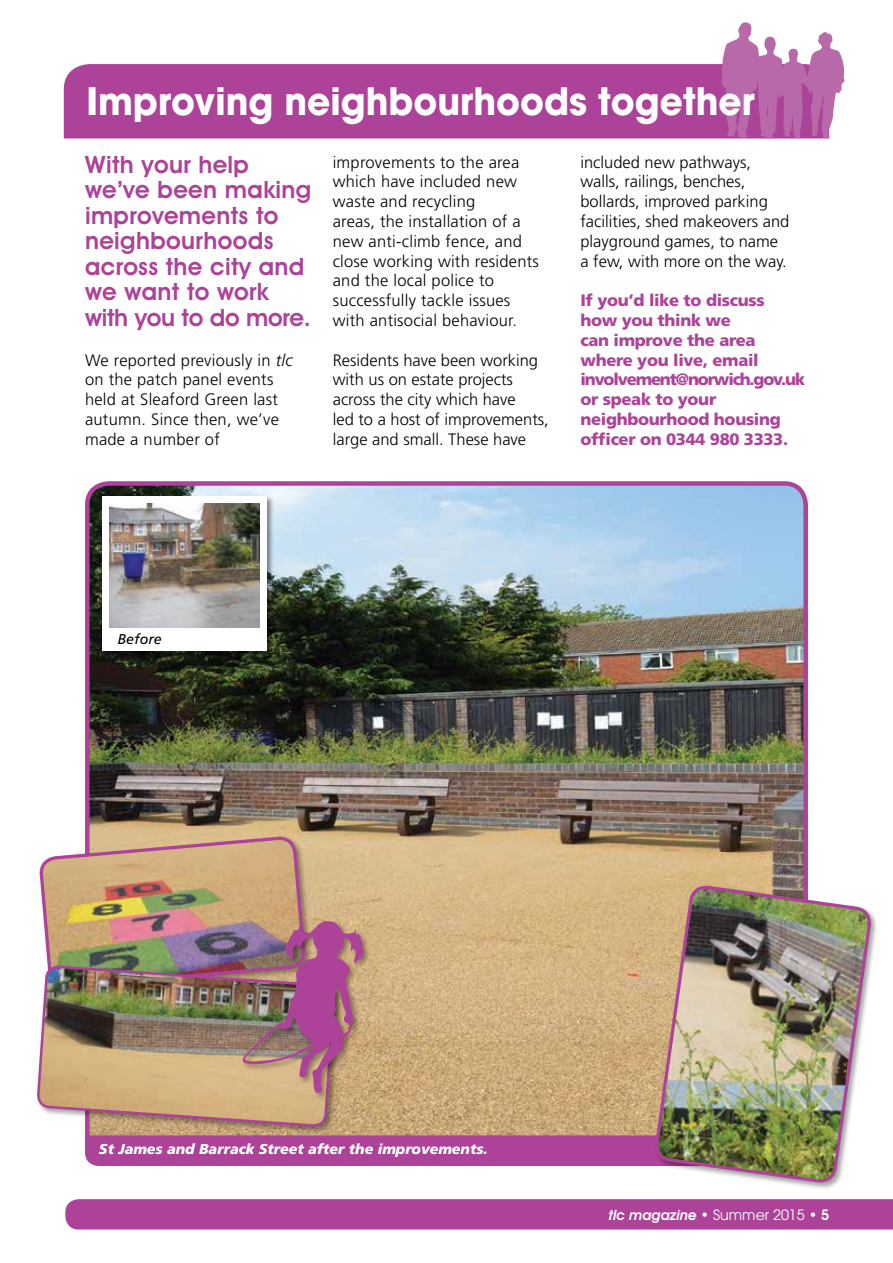
<style>
.page{position:relative;width:893px;height:1263px;background:#fff}
.page>*{position:absolute;margin:0;border:0;box-sizing:border-box;transform-origin:0 0}
.t1{font:700 37.5px "Avant Garde";color:#fff;scale:.96 1}
.t2{font:600 24px/25.5px "Avant Garde IT Cby BT";letter-spacing:.015em;color:#ac4399}
.t3{font:300 16.5px/19.8px "Frutiger";letter-spacing:.015em;color:#000}
.t4{font:900 16.5px/19.8px "Frutiger";letter-spacing:-.02em;color:#ac4399}
.t5{font:italic 900 14.25px "Frutiger";color:#fff}
.t6{font:italic 600 14.25px "Avant Garde IT Cby BT";color:#fff}
.t7{font:italic 14.25px "Frutiger";color:#000}
.s1{font-style:italic}
.s2{font-family:"Avant Garde";font-style:normal}
.s3{font-family:"Avant Garde";font-weight:400;font-style:normal}
</style>
<div class="page">
<div style="left:64px;top:64px;width:657px;height:74px;background:#ac4399"></div>
<div style="left:65px;top:1199px;width:828px;height:30px;background:#ac4399"></div>
<svg style="left:721px;top:22px;width:124px;height:117px"></svg>
<img style="left:90px;top:486px;width:713px;height:649px">
<div style="left:100px;top:495px;width:174px;height:164px;background:#000;opacity:.45"></div>
<div style="left:102px;top:497px;width:165px;height:154px;background:#fff"></div>
<img style="left:109px;top:503px;width:150px;height:125px">
<div style="left:336px;top:1135px;width:317px;height:31px;background:#ac4399"></div>
<div style="left:38px;top:835px;width:275px;height:160px;background:#000;opacity:.35"></div>
<img style="left:40px;top:837px;width:265px;height:127px">
<div style="left:654px;top:884px;width:224px;height:306px;background:#000;opacity:.35"></div>
<img style="left:653px;top:879px;width:220px;height:310px">
<img style="left:37px;top:964px;width:299px;height:202px">
<div style="left:241px;top:919px;width:130px;height:181px;background:#000;opacity:.35"></div>
<img style="left:242px;top:921px;width:122px;height:172px">
<h1 class="t1" style="left:86px;top:77px;width:698px">Improving neighbourhoods together</h1>
<h2 class="t2" style="left:85px;top:152px;width:228px">With your help we’ve been making improvements to neighbourhoods across the city and we want to work with you to do more.</h2>
<p class="t3" style="left:85px;top:350px;width:209px">We reported previously in <span class="s1">tlc </span>on the patch panel events held at Sleaford Green last autumn. Since then, we’ve made a number of</p>
<p class="t3" style="left:333px;top:152px;width:208px">improvements to the area which have included new waste and recycling<br>areas, the installation of a new anti-climb fence, and close working with residents and the local police to successfully tackle issues with antisocial behaviour.</p>
<p class="t3" style="left:333px;top:350px;width:218px">Residents have been working with us on estate projects across the city which have<br>led to a host of improvements, large and small. These have</p>
<p class="t3" style="left:580px;top:152px;width:211px">included new pathways, walls, railings, benches, bollards, improved parking facilities, shed makeovers and playground games, to name a few, with more on the way.</p>
<p class="t4" style="left:580px;top:290px;width:226px">If you’d like to discuss how you think we<br>can improve the area where you live, email involvement@norwich.gov.uk or speak to your neighbourhood housing officer on 0344 980 3333.</p>
<p class="t7" style="left:118px;top:630px;width:46px">Before</p>
<p class="t5" style="left:99px;top:1140px;width:390px">St James and Barrack Street after the improvements.</p>
<p class="t6" style="left:608px;top:1207px;width:222px">tlc magazine <span class="s2">•</span> <span class="s3">Summer 2015</span> <span class="s2">• 5</span></p>
</div>
